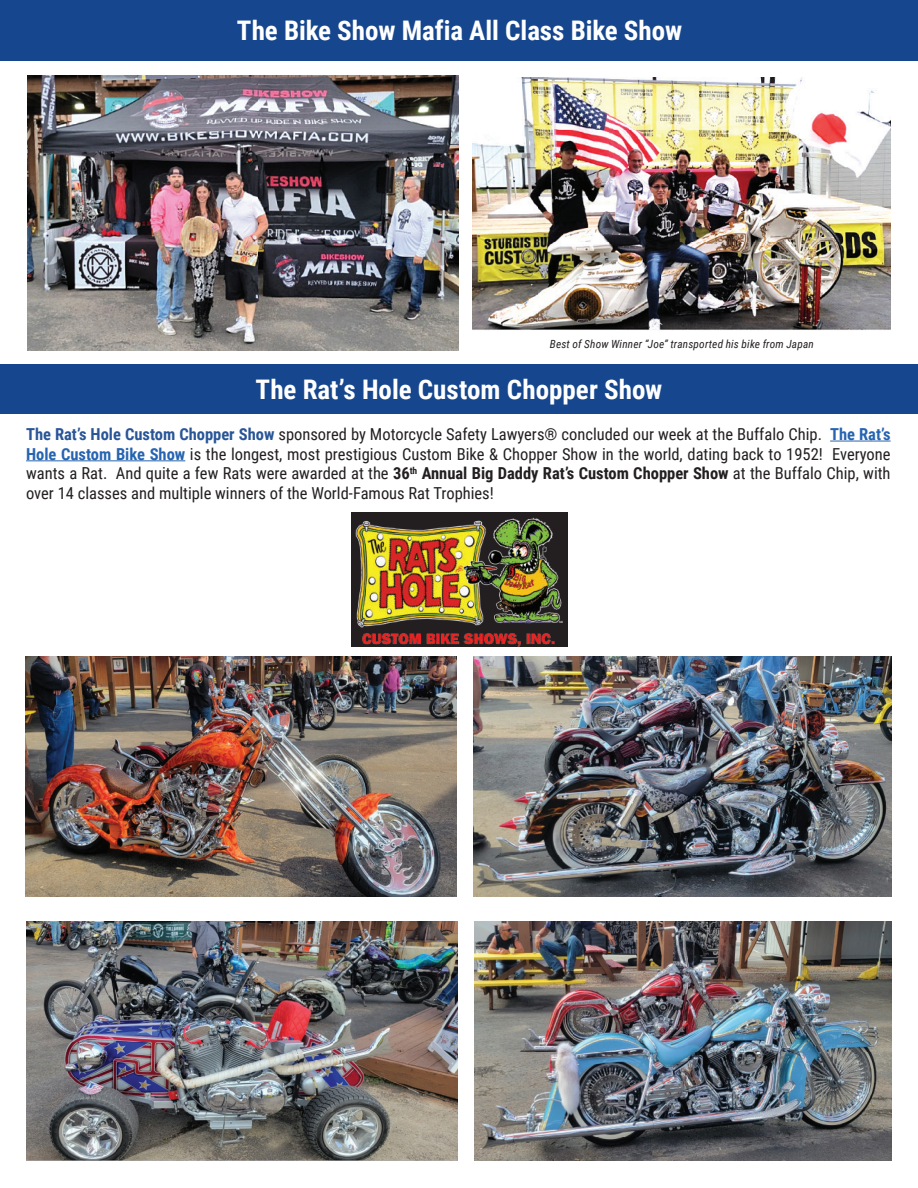
<style>
.page{position:relative;width:918px;height:1188px;background:#fff}
.page>*{position:absolute;margin:0;border:0;box-sizing:border-box;transform-origin:0 0}
.t1{font:700 27px "Roboto Condensed";color:#fff}
.t2{font:16.5px/19.8px "Roboto Condensed";color:#231f20;text-align:justify}
.t3{font:italic 11.25px "Roboto Condensed";letter-spacing:.015em;color:#231f20}
.s1{font-weight:700;color:#295597}
.s2{font-weight:700;color:#2664b1}
.s3{font-weight:700}
</style>
<div class="page">
<div style="left:0;top:0;width:918px;height:61px;background:#16468d"></div>
<img style="left:27px;top:76px;width:432px;height:275px">
<img style="left:473px;top:77px;width:418px;height:253px">
<div style="left:0;top:365px;width:918px;height:49px;background:#16468d"></div>
<hr style="left:830px;top:441px;width:61px;height:1px;background:#2664b1">
<hr style="left:26px;top:460px;width:159px;height:1px;background:#2664b1">
<img style="left:25px;top:657px;width:432px;height:239px">
<img style="left:473px;top:657px;width:418px;height:239px">
<img style="left:26px;top:921px;width:431px;height:240px">
<img style="left:474px;top:921px;width:418px;height:240px">
<img style="left:351px;top:514px;width:216px;height:133px">
<h1 class="t1" style="left:237px;top:19px;width:447px">The Bike Show Mafia All Class Bike Show</h1>
<p class="t3" style="left:550px;top:339px;width:266px">Best of Show Winner “Joe” transported his bike from Japan</p>
<h1 class="t1" style="left:256px;top:378px;width:408px">The Rat’s Hole Custom Chopper Show</h1>
<p class="t2" style="left:26px;top:423px;width:866px"><span class="s1">The Rat’s Hole Custom Chopper Show</span> sponsored by Motorcycle Safety Lawyers® concluded our week at the Buffalo Chip. <span class="s2">The Rat’s Hole Custom Bike Show</span> is the longest, most prestigious Custom Bike &amp; Chopper Show in the world, dating back to 1952! Everyone wants a Rat. And quite a few Rats were awarded at the <span class="s3">36</span><sup>th</sup> <span class="s3">Annual Big Daddy Rat’s Custom Chopper Show</span> at the Buffalo Chip, with over 14 classes and multiple winners of the World-Famous Rat Trophies!</p>
</div>
